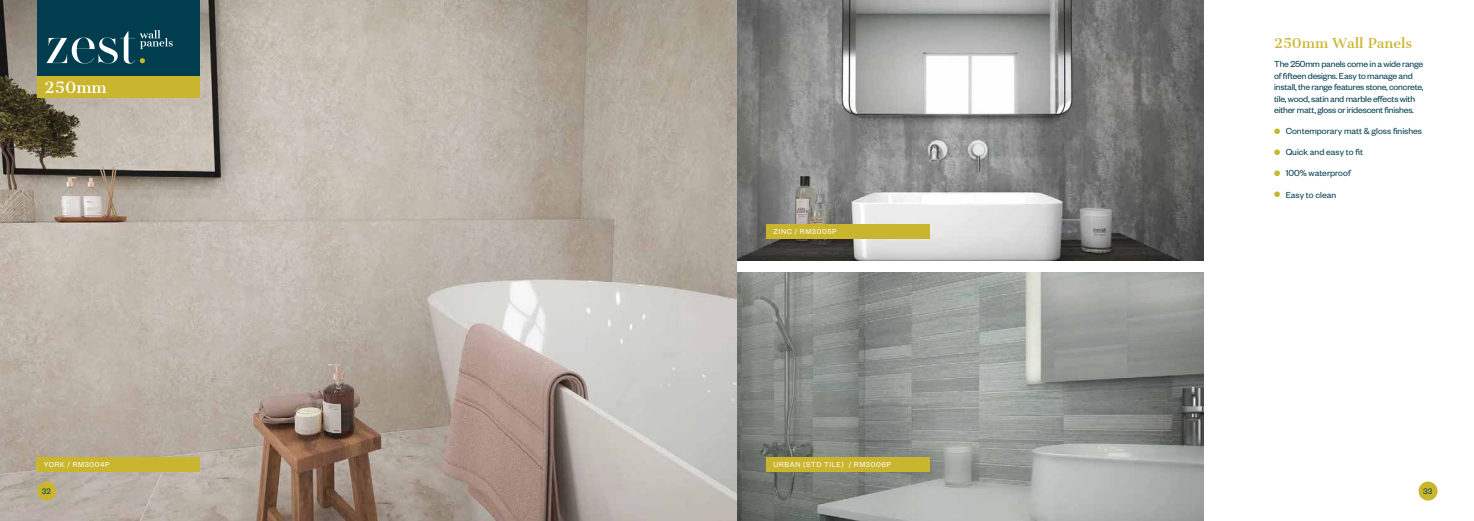
<style>
.page{position:relative;width:1474px;height:521px;background:#fff}
.page>*{position:absolute;margin:0;border:0;box-sizing:border-box;transform-origin:0 0}
.t1{font:20.12px "Sree Krushnadevaraya";color:#fff}
.t2{font:17.5px "Sree Krushnadevaraya";color:#cab52e}
.t3{font:9.62px/11.5px "Founders Grotesk";letter-spacing:-.02em;color:#003d4f}
.t4{font:9.62px/21.1px "Founders Grotesk";color:#003d4f}
.t5{font:8.75px "Founders Grotesk";color:#003d4f}
.t6{font:7.96px "Founders Grotesk";letter-spacing:.08em;color:#fff}
.t7{font:7.96px "Founders Grotesk";letter-spacing:.1em;color:#fff}
</style>
<div class="page">
<img style="left:0;top:0;width:737px;height:521px">
<div style="left:1418px;top:481px;width:19px;height:19px;background:#cab52e;border-radius:50%"></div>
<div style="left:37px;top:481px;width:19px;height:19px;background:#cab52e;border-radius:50%"></div>
<img style="left:737px;top:273px;width:466px;height:248px">
<img style="left:737px;top:0;width:466px;height:260px">
<div style="left:37px;top:0;width:163px;height:98px;background:#003d4f"></div>
<svg style="left:47px;top:30px;width:126px;height:34px"></svg>
<div style="left:36px;top:457px;width:164px;height:14px;background:#cab52e"></div>
<div style="left:37px;top:76px;width:163px;height:22px;background:#cab52e"></div>
<div style="left:766px;top:457px;width:163px;height:14px;background:#cab52e"></div>
<div style="left:766px;top:224px;width:163px;height:15px;background:#cab52e"></div>
<h1 class="t1" style="left:45px;top:74px;width:64px">250mm</h1>
<p class="t6" style="left:44px;top:461px;width:67px">YORK / RM3004P</p>
<p class="t6" style="left:773px;top:229px;width:64px">ZINC / RM3005P</p>
<p class="t6" style="left:773px;top:461px;width:119px">URBAN (STD TILE) / RM3006P</p>
<p class="t7" style="left:773px;top:461px;width:84px">TERRAZZO DC01G54</p>
<h2 class="t2" style="left:1274px;top:32px;width:139px">250mm Wall Panels</h2>
<p class="t3" style="left:1274px;top:59px;width:151px">The 250mm panels come in a wide range of fifteen designs. Easy to manage and install, the range features stone, concrete, tile, wood, satin and marble effects with either matt, gloss or iridescent finishes.</p>
<p class="t4" style="left:1285px;top:121px;width:138px">Contemporary matt &amp; gloss finishes<br>Quick and easy to fit<br>100% waterproof<br>Easy to clean</p>
<p class="t5" style="left:42px;top:487px;width:10px">32</p>
<p class="t5" style="left:1423px;top:487px;width:11px">33</p>
</div>
